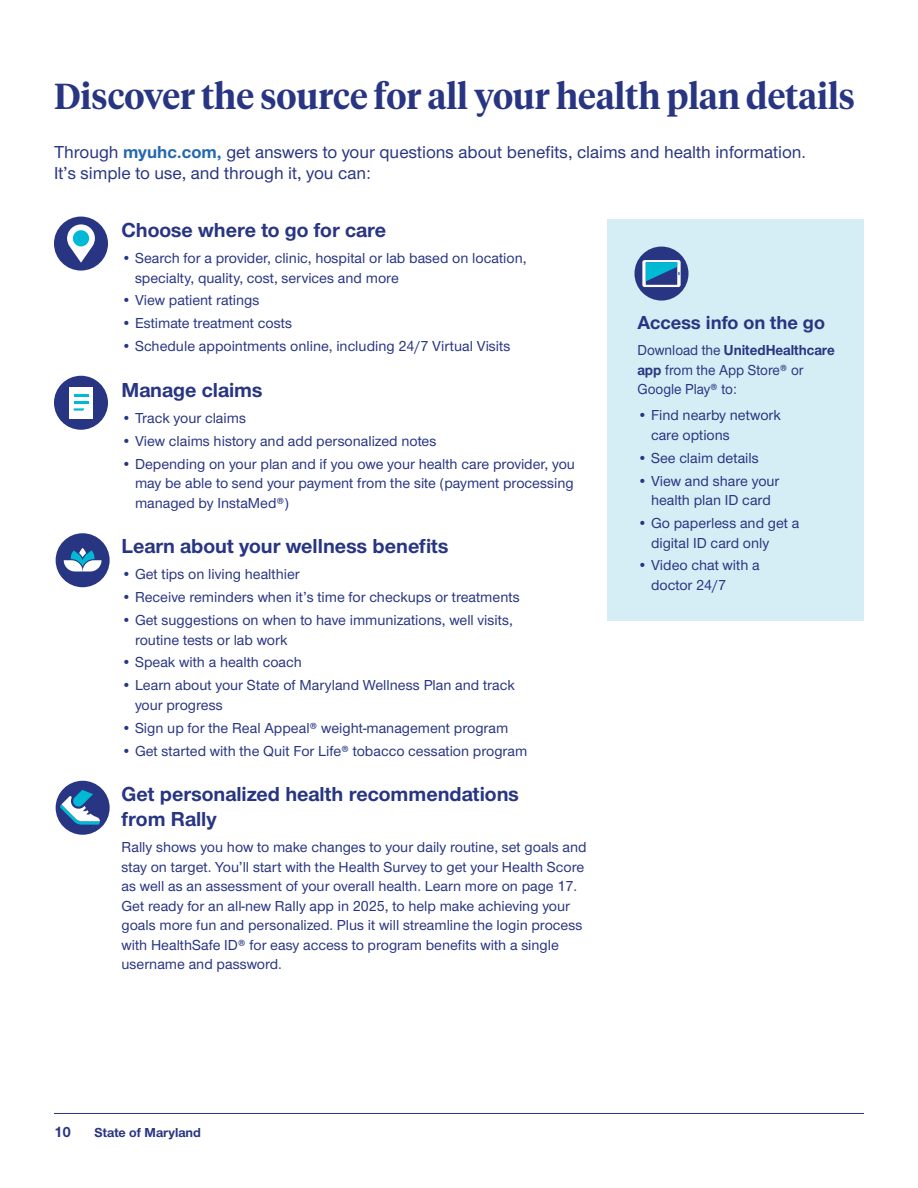
<style>
.page{position:relative;width:918px;height:1188px;background:#fff}
.page>*{position:absolute;margin:0;border:0;box-sizing:border-box;transform-origin:0 0}
.H3{font:600 36px "UHC Serif Headline";color:#283582;scale:.96 1}
.H5-Sans{font:700 21px/25.2px "UHC Sans";color:#283582}
.Body{font:700 19.5px "UHC Sans";color:#283582}
.Lead_In{font:500 18px/21.6px "UHC Sans";color:#283582}
.Body-2{font:500 15px/19.5px "UHC Sans";color:#283582}
.Body-3{font:500 15px/19.5px "UHC Sans";color:#283582;scale:.95 1}
.t1{font:700 15px "UHC Sans";color:#283582}
.t2{font:700 13.5px "UHC Sans";color:#283582}
.s1{font-weight:700;color:#2468ae}
.s2{font-weight:700}
</style>
<div class="page">
<div style="left:54px;top:217px;width:54px;height:54px;background:#283582;border-radius:50%"></div>
<svg style="left:67px;top:224px;width:28px;height:39px"></svg>
<div style="left:73px;top:230px;width:16px;height:16px;background:#00b9d4;border-radius:50%"></div>
<div style="left:56px;top:533px;width:54px;height:54px;background:#283582;border-radius:50%"></div>
<svg style="left:64px;top:548px;width:38px;height:24px"></svg>
<div style="left:54px;top:376px;width:54px;height:54px;background:#283582;border-radius:50%"></div>
<div style="left:69px;top:387px;width:24px;height:31px;background:#fff"></div>
<svg style="left:74px;top:395px;width:14px;height:16px"></svg>
<div style="left:56px;top:781px;width:54px;height:54px;background:#283582;border-radius:50%"></div>
<svg style="left:60px;top:790px;width:40px;height:35px"></svg>
<div style="left:608px;top:220px;width:256px;height:401px;background:#d5eef5"></div>
<div style="left:634px;top:247px;width:54px;height:54px;background:#283582;border-radius:50%"></div>
<svg style="left:642px;top:260px;width:39px;height:27px"></svg>
<hr style="left:54px;top:1113px;width:810px;height:1px;background:#283582">
<p class="H3" style="left:54px;top:72px;width:836px">Discover the source for all your health plan details</p>
<p class="Lead_In" style="left:54px;top:140px;width:754px">Through <span class="s1">myuhc.com,</span> get answers to your questions about benefits, claims and health information.<br>It’s simple to use, and through it, you can:</p>
<p class="H5-Sans" style="left:122px;top:216px;width:266px">Choose where to go for care</p>
<p class="Body-2" style="left:135px;top:248px;width:393px;text-indent:-14px">• Search for a provider, clinic, hospital or lab based on location, specialty, quality, cost, services and more</p>
<p class="Body-2" style="left:122px;top:290px;width:139px">• View patient ratings</p>
<p class="Body-2" style="left:122px;top:313px;width:172px">• Estimate treatment costs</p>
<p class="Body-2" style="left:122px;top:336px;width:390px">• Schedule appointments online, including 24/7 Virtual Visits</p>
<p class="H5-Sans" style="left:122px;top:376px;width:143px">Manage claims</p>
<p class="Body-2" style="left:122px;top:407px;width:126px">• Track your claims</p>
<p class="Body-2" style="left:122px;top:430px;width:316px">• View claims history and add personalized notes</p>
<p class="Body-2" style="left:135px;top:453px;width:441px;text-align:justify;text-indent:-14px">• Depending on your plan and if you owe your health care provider, you may be able to send your payment from the site (payment processing managed by InstaMed®)</p>
<p class="H5-Sans" style="left:122px;top:533px;width:329px">Learn about your wellness benefits</p>
<p class="Body-2" style="left:122px;top:564px;width:180px">• Get tips on living healthier</p>
<p class="Body-2" style="left:122px;top:587px;width:400px">• Receive reminders when it’s time for checkups or treatments</p>
<p class="Body-2" style="left:135px;top:610px;width:379px;text-indent:-14px">• Get suggestions on when to have immunizations, well visits, routine tests or lab work</p>
<p class="Body-2" style="left:122px;top:652px;width:182px">• Speak with a health coach</p>
<p class="Body-2" style="left:135px;top:675px;width:381px;text-indent:-14px">• Learn about your State of Maryland Wellness Plan and track your progress</p>
<p class="Body-2" style="left:122px;top:717px;width:388px">• Sign up for the Real Appeal® weight-management program</p>
<p class="Body-2" style="left:122px;top:740px;width:407px">• Get started with the Quit For Life® tobacco cessation program</p>
<p class="H5-Sans" style="left:122px;top:781px;width:399px">Get personalized health recommendations from Rally</p>
<p class="Body-2" style="left:122px;top:837px;width:467px">Rally shows you how to make changes to your daily routine, set goals and stay on target. You’ll start with the Health Survey to get your Health Score as well as an assessment of your overall health. Learn more on page 17.<br>Get ready for an all-new Rally app in 2025, to help make achieving your goals more fun and personalized. Plus it will streamline the login process with HealthSafe ID® for easy access to program benefits with a single username and password.</p>
<p class="Body" style="left:638px;top:309px;width:189px">Access info on the go</p>
<p class="Body-3" style="left:638px;top:340px;width:209px">Download the <span class="s2">UnitedHealthcare app</span> from the App Store® or<br>Google Play® to:</p>
<p class="Body-2" style="left:651px;top:405px;width:131px;text-indent:-14px">• Find nearby network care options</p>
<p class="Body-2" style="left:638px;top:447px;width:123px">• See claim details</p>
<p class="Body-2" style="left:638px;top:470px;width:143px;text-align:center">• View and share your health plan ID card</p>
<p class="Body-2" style="left:651px;top:513px;width:150px;text-indent:-14px">• Go paperless and get a digital ID card only</p>
<p class="Body-2" style="left:651px;top:555px;width:110px;text-indent:-14px">• Video chat with a doctor 24/7</p>
<p class="t1" style="left:54px;top:1122px;width:19px">10</p>
<p class="t2" style="left:94px;top:1123px;width:108px">State of Maryland</p>
</div>
